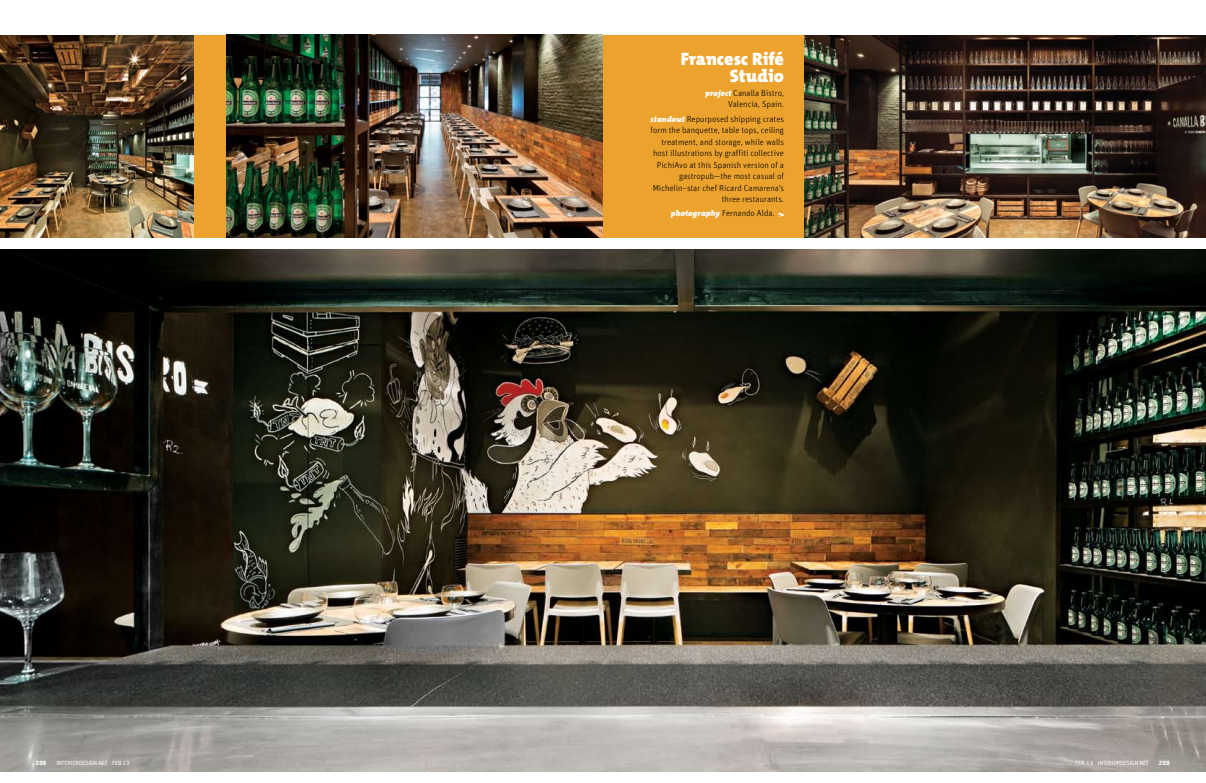
<style>
.page{position:relative;width:1206px;height:783px;background:#fff}
.page>*{position:absolute;margin:0;border:0;box-sizing:border-box;transform-origin:0 0}
.t1{font:900 18px/17px "The Mix B9";color:#fff;text-align:right}
.t2{font:300 8.8px/11.5px "Unit Rounded OT";color:#000;text-align:right}
.t3{font:6.7px "Conduit ITC";color:#fff}
.t4{font:6.7px "Conduit ITC";color:#fff;scale:1.05 1}
.t5{font:800 6.7px "Conduit ITC";color:#fff}
.t6{font:800 6.7px "Conduit ITC";color:#fff;scale:1.05 1}
.s1{font-family:"The Mix";font-weight:900;font-style:italic;font-size:8.2px;color:#fff}
</style>
<div class="page">
<div style="left:130px;top:35px;width:674px;height:203px;background:#eca32e"></div>
<img style="left:0;top:249px;width:1206px;height:522px">
<img style="left:805px;top:35px;width:401px;height:202px">
<svg style="left:778px;top:213px;width:6px;height:3px"></svg>
<img style="left:0;top:35px;width:194px;height:202px">
<img style="left:226px;top:35px;width:377px;height:202px">
<h1 class="t1" style="left:681px;top:51px;width:105px">Francesc Rifé<br>Studio</h1>
<p class="t2" style="left:705px;top:87px;width:80px"><span class="s1">project</span> Canalla Bistro,<br>Valencia, Spain.</p>
<p class="t2" style="left:651px;top:113px;width:135px"><span class="s1">standout</span> Repurposed shipping crates form the banquette, table tops, ceiling treatment, and storage, while walls host illustrations by graffiti collective PichiAvo at this Spanish version of a gastropub—the most casual of Michelin–star chef Ricard Camarena’s three restaurants.</p>
<p class="t2" style="left:671px;top:208px;width:106px"><span class="s1">photography</span> Fernando Alda.</p>
<p class="t5" style="left:36px;top:759px;width:12px">208</p>
<p class="t3" style="left:57px;top:759px;width:74px">INTERIORDESIGN.NET FEB.13</p>
<p class="t4" style="left:1075px;top:759px;width:72px">FEB.13 INTERIORDESIGN.NET</p>
<p class="t6" style="left:1159px;top:759px;width:12px">209</p>
</div>
